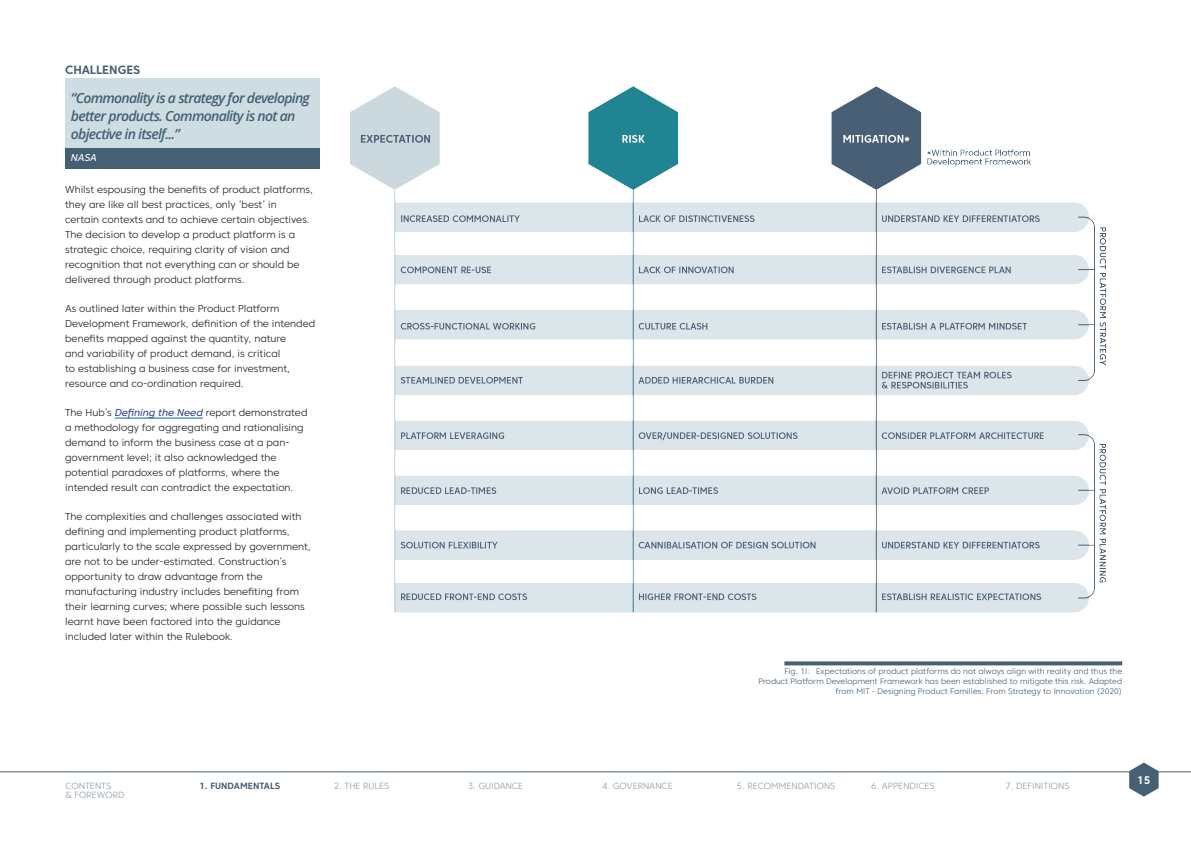
<style>
.page{position:relative;width:1191px;height:842px;background:#fff}
.page>*{position:absolute;margin:0;border:0;box-sizing:border-box;transform-origin:0 0}
.Quotation{font:italic 600 14px/18px "Open Sans";letter-spacing:-.05em;color:#455f73}
.PPRB_Heading_3{font:700 12px "Core Sans C 65";letter-spacing:-.01em;color:#455f73}
.t1{font:700 11px "Core Sans C 65";color:#fff}
.Body_Copy{font:300 10px/15px "Core Sans C 35";color:#231f20}
.Quotee{font:10px "Core Sans C 45 Regular It";color:#fff}
.t2{font:300 9px/9px "Core Sans C 35";color:#939caa}
.t3{font:700 9px "Core Sans C 65";color:#455f73}
.t4{font:300 8px/10px "Core Sans C 35";color:#455f73;text-align:right}
.s1{font-family:"Core Sans C 45 Regular It";font-weight:400;color:#253f8e}
</style>
<div class="page">
<hr style="left:0;top:771px;width:1191px;height:1px;background:#455f73">
<svg style="left:1129px;top:763px;width:29px;height:34px"></svg>
<div style="left:65px;top:78px;width:255px;height:73px;background:#cedde2"></div>
<div style="left:65px;top:148px;width:255px;height:20px;background:#455f73"></div>
<hr style="left:115px;top:418px;width:88px;height:1px;background:#0563c1">
<svg style="left:784px;top:661px;width:338px;height:4px"></svg>
<img style="left:350px;top:86px;width:756px;height:527px">
<p class="PPRB_Heading_3" style="left:65px;top:62px;width:77px">CHALLENGES</p>
<p class="Quotation" style="left:71px;top:89px;width:240px">“Commonality is a strategy for developing better products. Commonality is not an objective in itself...”</p>
<p class="Quotee" style="left:71px;top:151px;width:28px">NASA</p>
<p class="Body_Copy" style="left:65px;top:182px;width:249px">Whilst espousing the benefits of product platforms, they are like all best practices, only ‘best’ in certain contexts and to achieve certain objectives.<br>The decision to develop a product platform is a strategic choice, requiring clarity of vision and recognition that not everything can or should be delivered through product platforms.</p>
<p class="Body_Copy" style="left:65px;top:301px;width:251px">As outlined later within the Product Platform Development Framework, definition of the intended benefits mapped against the quantity, nature<br>and variability of product demand, is critical<br>to establishing a business case for investment, resource and co-ordination required.</p>
<p class="Body_Copy" style="left:65px;top:405px;width:244px">The Hub’s <span class="s1">Defining the Need</span> report demonstrated a methodology for aggregating and rationalising demand to inform the business case at a pan&shy;government level; it also acknowledged the potential paradoxes of platforms, where the intended result can contradict the expectation.</p>
<p class="Body_Copy" style="left:65px;top:509px;width:247px">The complexities and challenges associated with defining and implementing product platforms, particularly to the scale expressed by government, are not to be under-estimated. Construction’s opportunity to draw advantage from the manufacturing industry includes benefiting from their learning curves; where possible such lessons learnt have been factored into the guidance included later within the Rulebook.</p>
<p class="t4" style="left:758px;top:666px;width:365px">Fig. 1I: Expectations of product platforms do not always align with reality and thus the<br>Product Platform Development Framework has been established to mitigate this risk. Adapted from MIT - Designing Product Families: From Strategy to Innovation (2020)</p>
<p class="t2" style="left:65px;top:781px;width:60px">CONTENTS<br>&amp; FOREWORD</p>
<p class="t3" style="left:199px;top:780px;width:82px">1. FUNDAMENTALS</p>
<p class="t2" style="left:334px;top:781px;width:57px">2. THE RULES</p>
<p class="t2" style="left:468px;top:781px;width:57px">3. GUIDANCE</p>
<p class="t2" style="left:602px;top:781px;width:72px">4. GOVERNANCE</p>
<p class="t2" style="left:737px;top:781px;width:100px">5. RECOMMENDATIONS</p>
<p class="t2" style="left:871px;top:781px;width:65px">6. APPENDICES</p>
<p class="t2" style="left:1005px;top:781px;width:66px">7. DEFINITIONS</p>
<p class="t1" style="left:1137px;top:773px;width:15px">15</p>
</div>
